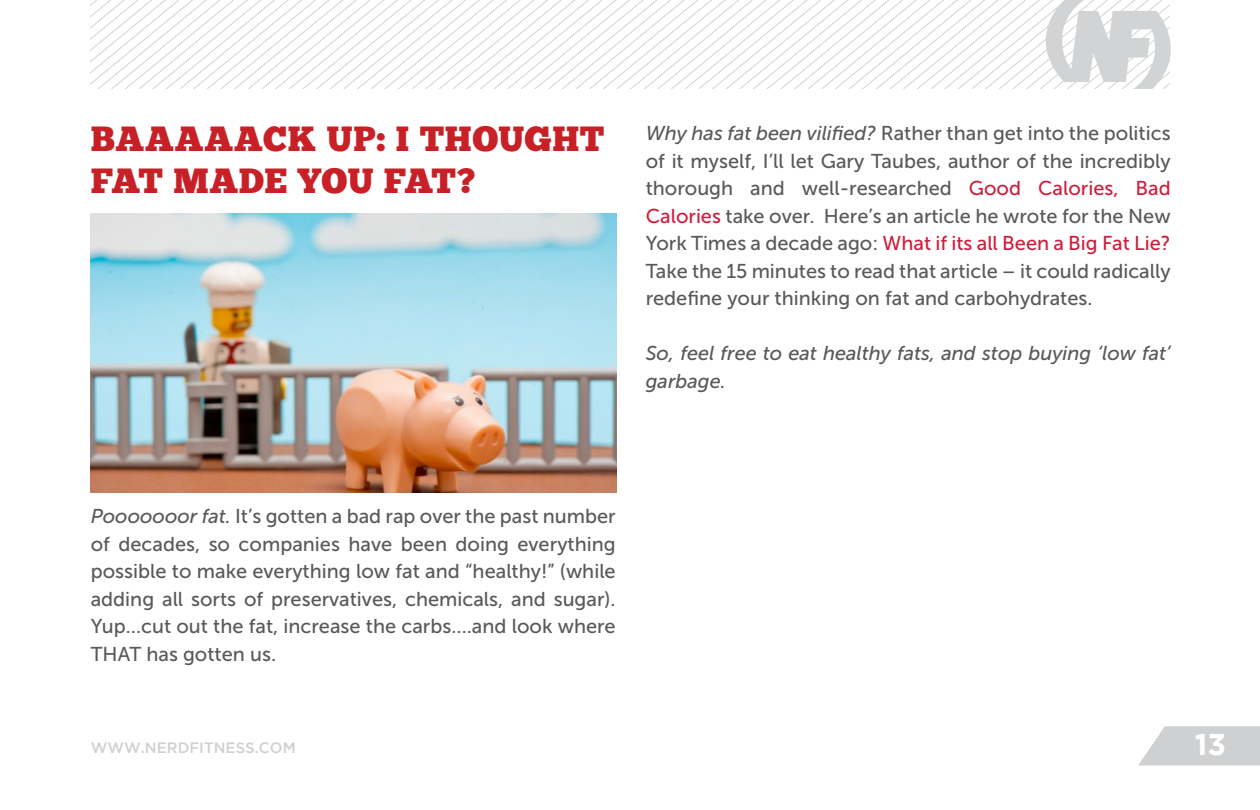
<style>
.page{position:relative;width:1260px;height:810px;background:#fff}
.page>*{position:absolute;margin:0;border:0;box-sizing:border-box;transform-origin:0 0}
.t1{font:35px/42px "Chunk Five";letter-spacing:.01em;color:#c72127}
.t2{font:700 30px "Gotham";color:#fff}
.t3{font:20px/27.5px "Museo Sans 500";color:#58595b;text-align:justify}
.t4{font:italic 20px/27.5px "Museo Sans 500";color:#58595b}
.t5{font:500 15px "Gotham";color:#cfd0d2}
.s1{font-style:italic}
.s2{color:#cd1f3d}
</style>
<div class="page">
<svg style="left:1138px;top:726px;width:122px;height:40px;background:#d5d5d7"></svg>
<svg style="left:91px;top:0;width:1079px;height:89px"></svg>
<img style="left:91px;top:214px;width:526px;height:279px">
<h1 class="t1" style="left:91px;top:120px;width:436px">BAAAAACK UP: I THOUGHT<br>FAT MADE YOU FAT?</h1>
<p class="t3" style="left:646px;top:120px;width:527px"><span class="s1">Why has fat been vilified?</span> Rather than get into the politics of it myself, I’ll let Gary Taubes, author of the incredibly thorough and well-researched <span class="s2">Good Calories, Bad Calories</span> take over. Here’s an article he wrote for the New York Times a decade ago: <span class="s2">What if its all Been a Big Fat Lie?<br></span>Take the 15 minutes to read that article – it could radically redefine your thinking on fat and carbohydrates.</p>
<p class="t4" style="left:646px;top:340px;width:527px">So, feel free to eat healthy fats, and stop buying ‘low fat’ garbage.</p>
<p class="t3" style="left:91px;top:503px;width:527px"><span class="s1">Pooooooor fat.</span> It’s gotten a bad rap over the past number of decades, so companies have been doing everything possible to make everything low fat and “healthy!” (while adding all sorts of preservatives, chemicals, and sugar).<br>Yup…cut out the fat, increase the carbs….and look where THAT has gotten us.</p>
<p class="t5" style="left:91px;top:740px;width:207px">WWW.NERDFITNESS.COM</p>
<h2 class="t2" style="left:1195px;top:727px;width:33px">13</h2>
</div>
